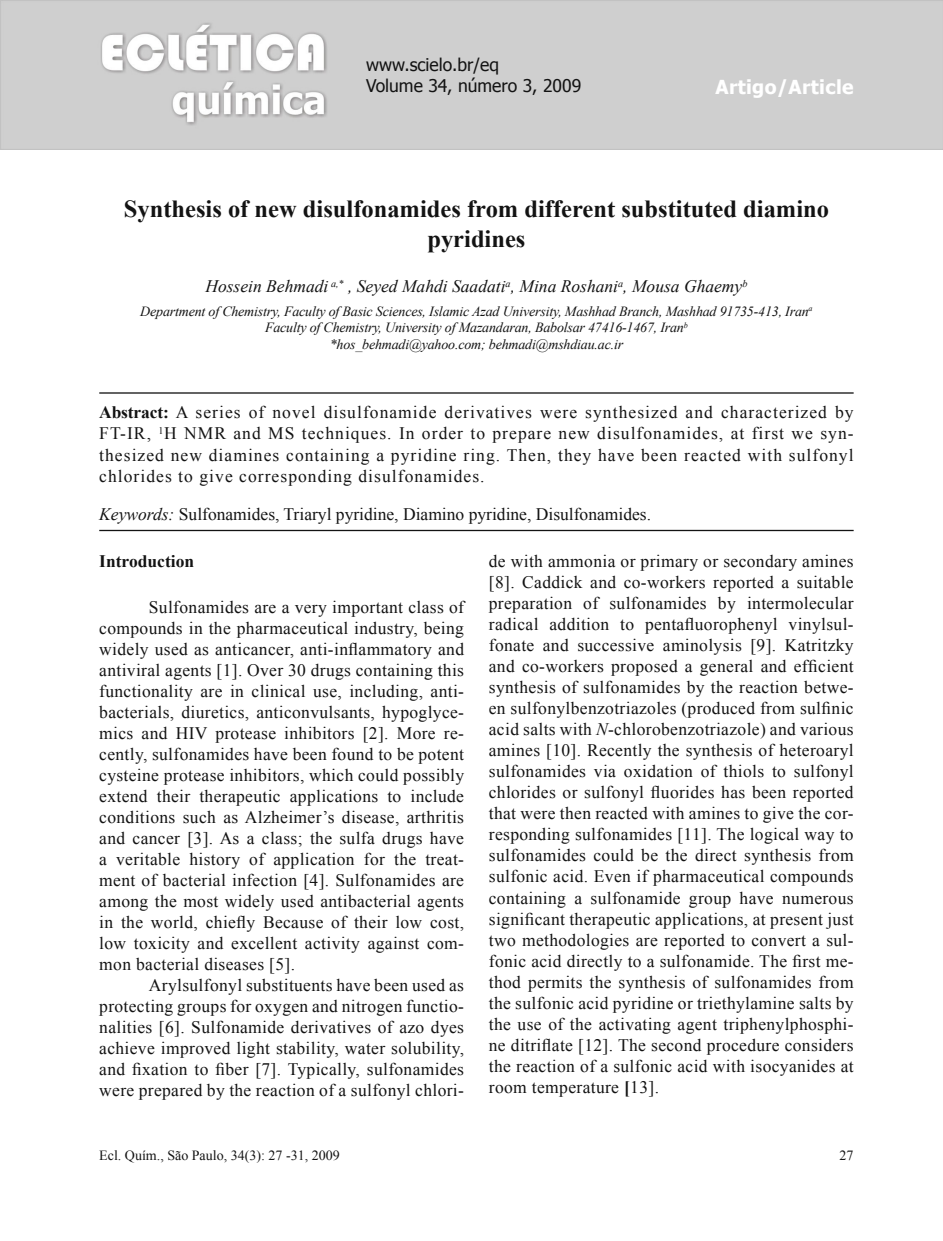
<style>
.page{position:relative;width:943px;height:1241px;background:#fff}
.page>*{position:absolute;margin:0;border:0;box-sizing:border-box;transform-origin:0 0}
.Título_Artigo{font:700 24.5px/29.4px "Times New Roman";color:#131313;text-align:center}
.Corpo_de_Texto{font:700 19.25px "Tahoma";letter-spacing:.02em;color:#fff}
.Corpo_de_Texto-2{font:17.5px/21px "Times New Roman";letter-spacing:.02em;color:#131313;text-align:justify}
.Abstract{font:17.5px/21px "Times New Roman";letter-spacing:.06em;color:#131313;text-align:justify}
.Keywords{font:17.5px "Times New Roman";color:#131313}
.Nomes{font:italic 17.5px "Times New Roman";color:#131313}
.t1{font:17.5px/21px "Tahoma";color:#131313}
.Tópicos{font:700 17.5px "Times New Roman";color:#131313}
.Instituições{font:italic 14px "Times New Roman";letter-spacing:-.015em;color:#131313}
.t2{font:14px "Times New Roman";color:#131313}
.s1{font-weight:700}
.s2{font-style:italic}
</style>
<div class="page">
<img style="left:0;top:0;width:943px;height:150px">
<hr style="left:99px;top:392px;width:754px;height:1px;background:#131313">
<hr style="left:99px;top:529px;width:754px;height:2px;background:#131313">
<p class="t1" style="left:366px;top:54px;width:217px">www.scielo.br/eq<br>Volume 34, número 3, 2009</p>
<p class="Corpo_de_Texto" style="left:715px;top:74px;width:140px">Artigo/Article</p>
<p class="Título_Artigo" style="left:124px;top:194px;width:706px">Synthesis of new disulfonamides from different substituted diamino pyridines</p>
<p class="Nomes" style="left:205px;top:274px;width:543px">Hossein Behmadi <sup>a,*</sup> , Seyed Mahdi Saadati<sup>a</sup>, Mina Roshani<sup>a</sup>, Mousa Ghaemy<sup>b</sup></p>
<p class="Instituições" style="left:140px;top:301px;width:674px">Department of Chemistry, Faculty of Basic Sciences, Islamic Azad University, Mashhad Branch, Mashhad 91735-413, Iran<sup>a</sup></p>
<p class="Instituições" style="left:265px;top:318px;width:424px">Faculty of Chemistry, University of Mazandaran, Babolsar 47416-1467, Iran<sup>b</sup></p>
<p class="Instituições" style="left:330px;top:335px;width:295px">*hos_behmadi@yahoo.com; behmadi@mshdiau.ac.ir</p>
<p class="Abstract" style="left:99px;top:402px;width:756px"><span class="s1">Abstract:</span> A series of novel disulfonamide derivatives were synthesized and characterized by FT-IR, <sup>1</sup>H NMR and MS techniques. In order to prepare new disulfonamides, at first we syn&shy;thesized new diamines containing a pyridine ring. Then, they have been reacted with sulfonyl chlorides to give corresponding disulfonamides.</p>
<p class="Keywords" style="left:99px;top:502px;width:553px"><span class="s2">Keywords:</span> Sulfonamides, Triaryl pyridine, Diamino pyridine, Disulfonamides.</p>
<p class="Tópicos" style="left:99px;top:549px;width:96px">Introduction</p>
<p class="Corpo_de_Texto-2" style="left:99px;top:596px;width:366px;text-indent:50px">Sulfonamides are a very important class of compounds in the pharmaceutical industry, being widely used as anticancer, anti-inflammatory and antiviral agents [1]. Over 30 drugs containing this functionality are in clinical use, including, anti&shy;bacterials, diuretics, anticonvulsants, hypoglyce&shy;mics and HIV protease inhibitors [2]. More re&shy;cently, sulfonamides have been found to be potent cysteine protease inhibitors, which could possibly extend their therapeutic applications to include conditions such as Alzheimer’s disease, arthritis and cancer [3]. As a class; the sulfa drugs have a veritable history of application for the treat&shy;ment of bacterial infection [4]. Sulfonamides are among the most widely used antibacterial agents in the world, chiefly Because of their low cost, low toxicity and excellent activity against com&shy;mon bacterial diseases [5].</p>
<p class="Corpo_de_Texto-2" style="left:99px;top:974px;width:366px;text-indent:50px">Arylsulfonyl substituents have been used as protecting groups for oxygen and nitrogen functio&shy;nalities [6]. Sulfonamide derivatives of azo dyes achieve improved light stability, water solubility, and fixation to fiber [7]. Typically, sulfonamides were prepared by the reaction of a sulfonyl chlori-</p>
<p class="Corpo_de_Texto-2" style="left:489px;top:550px;width:366px">de with ammonia or primary or secondary amines [8]. Caddick and co-workers reported a suitable preparation of sulfonamides by intermolecular radical addition to pentafluorophenyl vinylsul&shy;fonate and successive aminolysis [9]. Katritzky and co-workers proposed a general and efficient synthesis of sulfonamides by the reaction betwe&shy;en sulfonylbenzotriazoles (produced from sulfinic acid salts with <span class="s2">N</span>-chlorobenzotriazole) and various amines [10]. Recently the synthesis of heteroaryl sulfonamides via oxidation of thiols to sulfonyl chlorides or sulfonyl fluorides has been reported that were then reacted with amines to give the cor&shy;responding sulfonamides [11]. The logical way to sulfonamides could be the direct synthesis from sulfonic acid. Even if pharmaceutical compounds containing a sulfonamide group have numerous significant therapeutic applications, at present just two methodologies are reported to convert a sul&shy;fonic acid directly to a sulfonamide. The first me&shy;thod permits the synthesis of sulfonamides from the sulfonic acid pyridine or triethylamine salts by the use of the activating agent triphenylphosphi&shy;ne ditriflate [12]. The second procedure considers the reaction of a sulfonic acid with isocyanides at room temperature <span class="s1">[</span>13].</p>
<p class="t2" style="left:99px;top:1146px;width:242px">Ecl. Quím., São Paulo, 34(3): 27 -31, 2009</p>
<p class="t2" style="left:839px;top:1145px;width:15px">27</p>
</div>
